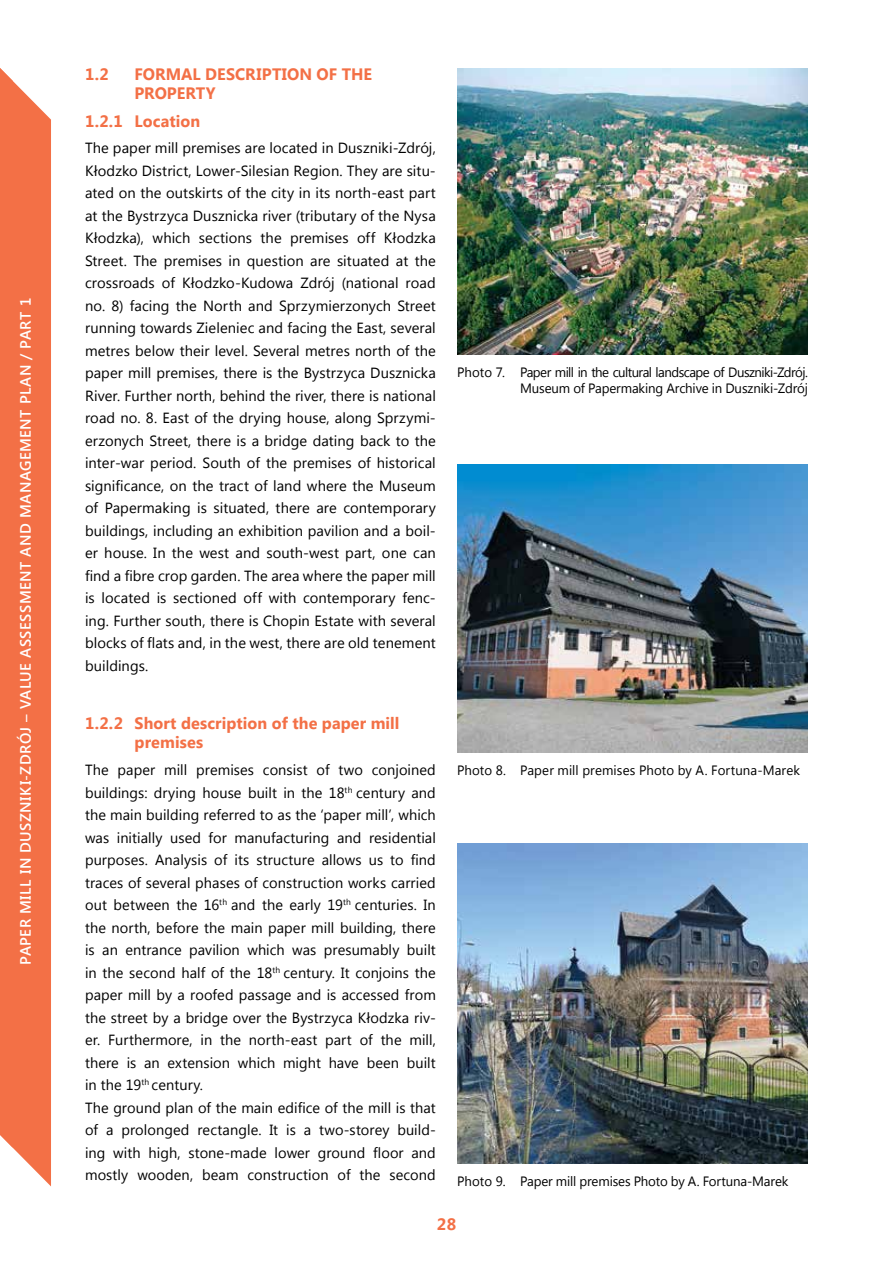
<style>
.page{position:relative;width:893px;height:1263px;background:#fff}
.page>*{position:absolute;margin:0;border:0;box-sizing:border-box;transform-origin:0 0}
.t1{font:700 16.5px/19px "Segoe UI";letter-spacing:.005em;color:#f37046}
.t2{font:600 15px "Segoe UI";letter-spacing:.03em;color:#fff}
.t3{font:14.7px/22.5px "Segoe UI";letter-spacing:.005em;color:#000;text-align:justify}
.t4{font:13.5px/16.5px "Segoe UI";letter-spacing:-.01em;color:#000;text-align:right}
.t5{font:13.5px "Segoe UI";letter-spacing:.01em;color:#000}
</style>
<div class="page">
<img style="left:457px;top:68px;width:351px;height:286px">
<img style="left:457px;top:464px;width:351px;height:288px">
<img style="left:457px;top:844px;width:351px;height:320px">
<div style="left:0;top:68px;width:51px;height:1118px;background:#f37046"></div>
<p class="t2" style="left:15px;top:965px;width:668px;rotate:-90deg">PAPER MILL IN DUSZNIKI-ZDRÓJ – VALUE ASSESSMENT AND MANAGEMENT PLAN / PART 1</p>
<p class="t1" style="left:85px;top:64px;width:25px">1.2</p>
<p class="t1" style="left:135px;top:64px;width:239px">FORMAL DESCRIPTION OF THE<br>PROPERTY</p>
<p class="t1" style="left:85px;top:110px;width:117px">1.2.1 Location</p>
<p class="t3" style="left:85px;top:136px;width:352px">The paper mill premises are located in Duszniki-Zdrój, Kłodzko District, Lower-Silesian Region. They are situ&shy;ated on the outskirts of the city in its north-east part at the Bystrzyca Dusznicka river (tributary of the Nysa Kłodzka), which sections the premises off Kłodzka Street. The premises in question are situated at the crossroads of Kłodzko-Kudowa Zdrój (national road no. 8) facing the North and Sprzymierzonych Street running towards Zieleniec and facing the East, several metres below their level. Several metres north of the paper mill premises, there is the Bystrzyca Dusznicka River. Further north, behind the river, there is national road no. 8. East of the drying house, along Sprzymi&shy;erzonych Street, there is a bridge dating back to the inter-war period. South of the premises of historical significance, on the tract of land where the Museum of Papermaking is situated, there are contemporary buildings, including an exhibition pavilion and a boil&shy;er house. In the west and south-west part, one can find a fibre crop garden. The area where the paper mill is located is sectioned off with contemporary fenc&shy;ing. Further south, there is Chopin Estate with several blocks of flats and, in the west, there are old tenement buildings.</p>
<p class="t1" style="left:135px;top:713px;width:266px;text-indent:-49px">1.2.2 Short description of the paper mill premises</p>
<p class="t3" style="left:85px;top:758px;width:352px;text-align:left">The paper mill premises consist of two conjoined buildings: drying house built in the 18<sup>th</sup> century and the main building referred to as the ‘paper mill’, which was initially used for manufacturing and residential purposes. Analysis of its structure allows us to find traces of several phases of construction works carried out between the 16<sup>th</sup> and the early 19<sup>th</sup> centuries. In the north, before the main paper mill building, there is an entrance pavilion which was presumably built in the second half of the 18<sup>th</sup> century. It conjoins the paper mill by a roofed passage and is accessed from the street by a bridge over the Bystrzyca Kłodzka riv&shy;er. Furthermore, in the north-east part of the mill, there is an extension which might have been built in the 19<sup>th</sup> century.<br>The ground plan of the main edifice of the mill is that of a prolonged rectangle. It is a two-storey build&shy;ing with high, stone-made lower ground floor and mostly wooden, beam construction of the second</p>
<p class="t4" style="left:457px;top:363px;width:352px">Photo 7. Paper mill in the cultural landscape of Duszniki-Zdrój.<br>Museum of Papermaking Archive in Duszniki-Zdrój</p>
<p class="t5" style="left:457px;top:761px;width:344px">Photo 8. Paper mill premises Photo by A. Fortuna-Marek</p>
<p class="t4" style="left:457px;top:1173px;width:333px">Photo 9. Paper mill premises Photo by A. Fortuna-Marek</p>
<p class="t1" style="left:437px;top:1214px;width:21px">28</p>
</div>
